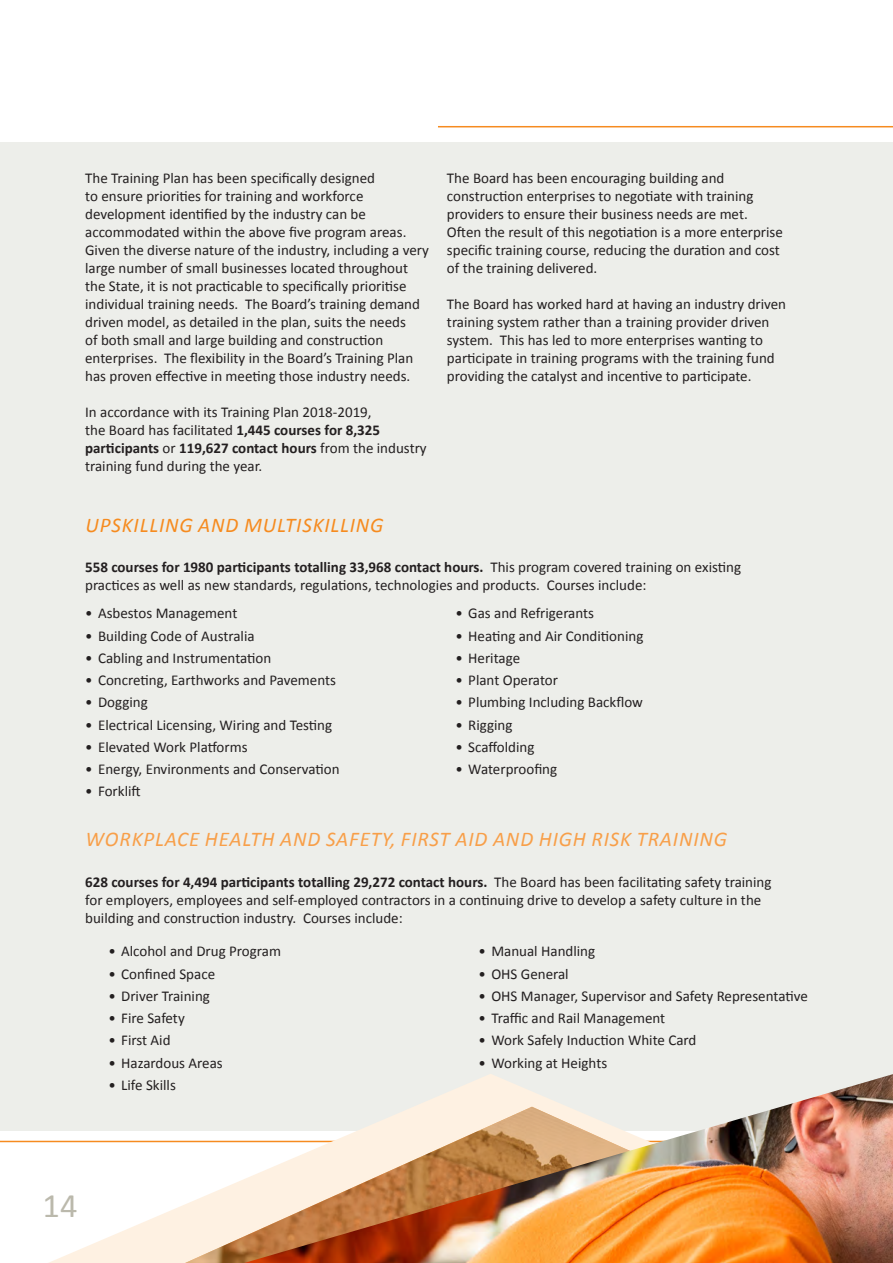
<style>
.page{position:relative;width:893px;height:1263px;background:#fff}
.page>*{position:absolute;margin:0;border:0;box-sizing:border-box;transform-origin:0 0}
.t1{font:34.5px "Calibri";color:#bbb9ac}
.HEADINGS{font:italic 21px "Calibri";letter-spacing:.04em;color:#f89f49}
.HEADINGS-2{font:italic 21px "Calibri";letter-spacing:.04em;color:#f68b1f}
.body_text_normal{font:15px/18px "Calibri";color:#231f20}
.s1{font-weight:700}
</style>
<div class="page">
<div style="left:0;top:142px;width:893px;height:988px;background:#edeeea"></div>
<hr style="left:438px;top:126px;width:455px;height:1px;background:#f68b1f">
<hr style="left:0;top:1141px;width:893px;height:1px;background:#f68b1f">
<svg style="left:48px;top:1130px;width:137px;height:133px"></svg>
<img style="left:185px;top:1130px;width:59px;height:133px">
<img style="left:244px;top:1074px;width:649px;height:189px">
<p class="body_text_normal" style="left:85px;top:169px;width:345px">The Training Plan has been specifically designed<br>to ensure priorities for training and workforce development identified by the industry can be accommodated within the above five program areas.<br>Given the diverse nature of the industry, including a very large number of small businesses located throughout the State, it is not practicable to specifically prioritise individual training needs. The Board’s training demand driven model, as detailed in the plan, suits the needs<br>of both small and large building and construction enterprises. The flexibility in the Board’s Training Plan has proven effective in meeting those industry needs.</p>
<p class="body_text_normal" style="left:85px;top:403px;width:343px">In accordance with its Training Plan 2018-2019,<br>the Board has facilitated <span class="s1">1,445 courses for 8,325 participants</span> or <span class="s1">119,627 contact hours</span> from the industry training fund during the year.</p>
<p class="body_text_normal" style="left:447px;top:169px;width:337px">The Board has been encouraging building and construction enterprises to negotiate with training providers to ensure their business needs are met.<br>Often the result of this negotiation is a more enterprise specific training course, reducing the duration and cost of the training delivered.</p>
<p class="body_text_normal" style="left:447px;top:295px;width:341px">The Board has worked hard at having an industry driven training system rather than a training provider driven system. This has led to more enterprises wanting to participate in training programs with the training fund providing the catalyst and incentive to participate.</p>
<p class="HEADINGS-2" style="left:86px;top:511px;width:299px">UPSKILLING AND MULTISKILLING</p>
<p class="body_text_normal" style="left:85px;top:558px;width:657px"><span class="s1">558 courses for 1980 participants totalling 33,968 contact hours.</span> This program covered training on existing practices as well as new standards, regulations, technologies and products. Courses include:</p>
<p class="body_text_normal" style="left:85px;top:604px;width:154px">• Asbestos Management</p>
<p class="body_text_normal" style="left:85px;top:627px;width:171px">• Building Code of Australia</p>
<p class="body_text_normal" style="left:85px;top:649px;width:188px">• Cabling and Instrumentation</p>
<p class="body_text_normal" style="left:85px;top:671px;width:252px">• Concreting, Earthworks and Pavements</p>
<p class="body_text_normal" style="left:85px;top:693px;width:64px">• Dogging</p>
<p class="body_text_normal" style="left:85px;top:716px;width:248px">• Electrical Licensing, Wiring and Testing</p>
<p class="body_text_normal" style="left:85px;top:738px;width:164px">• Elevated Work Platforms</p>
<p class="body_text_normal" style="left:85px;top:760px;width:256px">• Energy, Environments and Conservation</p>
<p class="body_text_normal" style="left:85px;top:782px;width:57px">• Forklift</p>
<p class="body_text_normal" style="left:455px;top:604px;width:140px">• Gas and Refrigerants</p>
<p class="body_text_normal" style="left:455px;top:627px;width:189px">• Heating and Air Conditioning</p>
<p class="body_text_normal" style="left:455px;top:649px;width:66px">• Heritage</p>
<p class="body_text_normal" style="left:455px;top:671px;width:104px">• Plant Operator</p>
<p class="body_text_normal" style="left:455px;top:693px;width:189px">• Plumbing Including Backflow</p>
<p class="body_text_normal" style="left:455px;top:716px;width:58px">• Rigging</p>
<p class="body_text_normal" style="left:455px;top:738px;width:80px">• Scaffolding</p>
<p class="body_text_normal" style="left:455px;top:760px;width:103px">• Waterproofing</p>
<p class="HEADINGS" style="left:86px;top:825px;width:643px">WORKPLACE HEALTH AND SAFETY, FIRST AID AND HIGH RISK TRAINING</p>
<p class="body_text_normal" style="left:85px;top:873px;width:688px"><span class="s1">628 courses for 4,494 participants totalling 29,272 contact hours.</span> The Board has been facilitating safety training for employers, employees and self-employed contractors in a continuing drive to develop a safety culture in the building and construction industry. Courses include:</p>
<p class="body_text_normal" style="left:108px;top:942px;width:174px">• Alcohol and Drug Program</p>
<p class="body_text_normal" style="left:108px;top:965px;width:108px">• Confined Space</p>
<p class="body_text_normal" style="left:108px;top:987px;width:103px">• Driver Training</p>
<p class="body_text_normal" style="left:108px;top:1009px;width:78px">• Fire Safety</p>
<p class="body_text_normal" style="left:108px;top:1031px;width:64px">• First Aid</p>
<p class="body_text_normal" style="left:108px;top:1054px;width:116px">• Hazardous Areas</p>
<p class="body_text_normal" style="left:108px;top:1076px;width:69px">• Life Skills</p>
<p class="body_text_normal" style="left:479px;top:942px;width:118px">• Manual Handling</p>
<p class="body_text_normal" style="left:479px;top:965px;width:92px">• OHS General</p>
<p class="body_text_normal" style="left:479px;top:987px;width:331px">• OHS Manager, Supervisor and Safety Representative</p>
<p class="body_text_normal" style="left:479px;top:1009px;width:188px">• Traffic and Rail Management</p>
<p class="body_text_normal" style="left:479px;top:1031px;width:219px">• Work Safely Induction White Card</p>
<p class="body_text_normal" style="left:479px;top:1054px;width:130px">• Working at Heights</p>
<h1 class="t1" style="left:43px;top:1183px;width:36px">14</h1>
</div>
